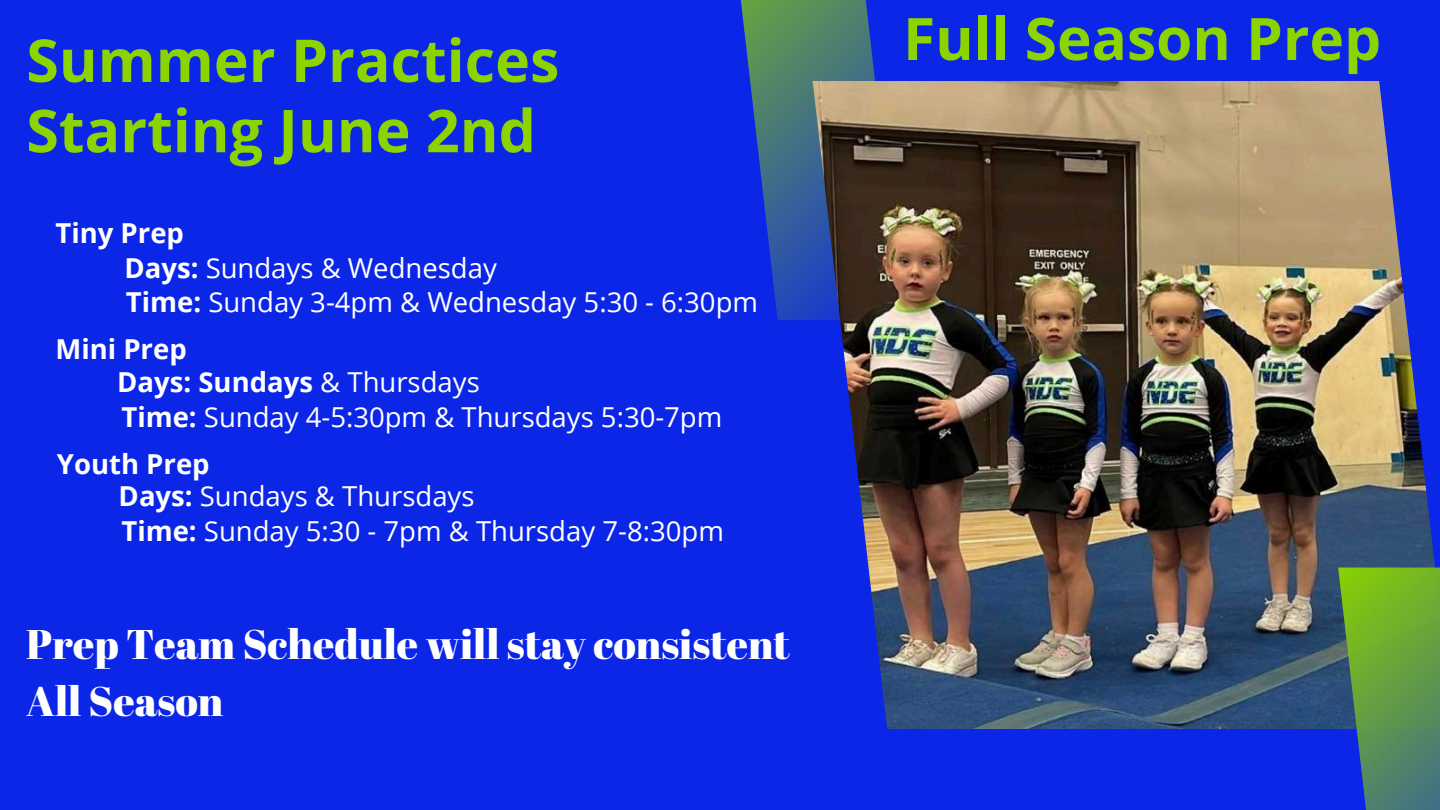
<style>
.page{position:relative;width:1440px;height:810px;background:#0b26e7}
.page>*{position:absolute;margin:0;border:0;box-sizing:border-box;transform-origin:0 0}
.t1{font:700 59.1px/70.3px "Open Sans";color:#8bd400}
.t2{font:700 58.6px "Open Sans";color:#8bd400}
.t3{font:41.4px/57.8px "Abril Fatface";color:#fff}
.t4{font:27.5px "Open Sans";color:#fff}
.t5{font:700 27.5px "Open Sans";color:#fff}
.s1{font-weight:700}
.s2{font-weight:400}
</style>
<div class="page">
<svg style="left:740px;top:0;width:135px;height:320px"></svg>
<img style="left:813px;top:81px;width:627px;height:648px">
<svg style="left:1338px;top:568px;width:102px;height:242px;background:#588e54"></svg>
<h1 class="t1" style="left:26px;top:24px;width:535px">Summer Practices<br>Starting June 2nd</h1>
<h1 class="t5" style="left:56px;top:214px;width:130px">Tiny Prep</h1>
<p class="t4" style="left:124px;top:248px;width:374px"><span class="s1">Days:</span> Sundays &amp; Wednesday</p>
<h3 class="t4" style="left:126px;top:282px;width:634px"><span class="s1">Time:</span> Sunday 3-4pm &amp; Wednesday 5:30 - 6:30pm</h3>
<p class="t5" style="left:56px;top:330px;width:133px">Mini Prep</p>
<p class="t5" style="left:117px;top:363px;width:364px">Days: Sundays <span class="s2">&amp; Thursdays</span></p>
<h3 class="t4" style="left:121px;top:398px;width:602px"><span class="s1">Time:</span> Sunday 4-5:30pm &amp; Thursdays 5:30-7pm</h3>
<p class="t5" style="left:57px;top:444px;width:154px">Youth Prep</p>
<h3 class="t4" style="left:121px;top:512px;width:604px"><span class="s1">Time:</span> Sunday 5:30 - 7pm &amp; Thursday 7-8:30pm</h3>
<p class="t4" style="left:119px;top:477px;width:357px"><span class="s1">Days:</span> Sundays &amp; Thursdays</p>
<p class="t3" style="left:26px;top:614px;width:765px">Prep Team Schedule will stay consistent<br>All Season</p>
<p class="t2" style="left:903px;top:-3px;width:480px">Full Season Prep</p>
</div>
